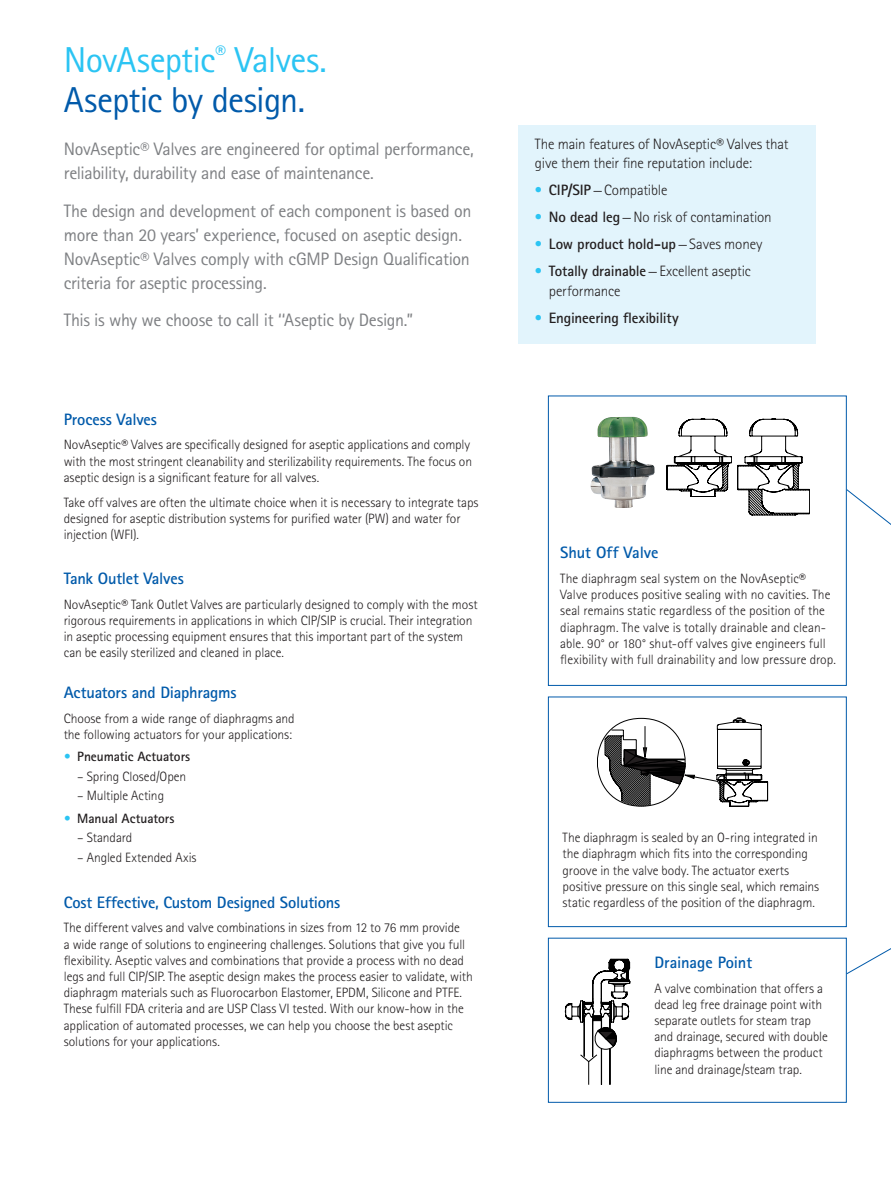
<style>
.page{position:relative;width:891px;height:1188px;background:#fff}
.page>*{position:absolute;margin:0;border:0;box-sizing:border-box;transform-origin:0 0}
.t1{font:36px "Merck Sans Serif Pro";letter-spacing:-.025em;color:#2bc4f3}
.t2{font:36px "Merck Sans Serif Pro";letter-spacing:-.025em;color:#015aaa}
.t3{font:18px/24px "Merck Sans Serif Pro";letter-spacing:-.02em;color:#7e8083}
.t4{font:700 16.5px "Merck Sans Serif Pro";letter-spacing:-.01em;color:#015aaa}
.t5{font:300 15px/19.5px "Merck Sans Serif Pro";letter-spacing:-.01em;color:#231f20}
.t6{font:700 15px "Merck Sans Serif Pro";letter-spacing:-.01em;color:#231f20}
.t7{font:300 13.5px/16.2px "Merck Sans Serif Pro";letter-spacing:-.005em;color:#231f20}
.t8{font:700 13.5px "Merck Sans Serif Pro";letter-spacing:-.005em;color:#231f20}
.s1{color:#2bc4f3}
.s2{font-weight:700}
.s3{font-weight:300;color:#2bc4f3}
.s4{font-weight:300}
</style>
<div class="page">
<div style="left:518px;top:125px;width:298px;height:218px;background:#e2f4fc"></div>
<img style="left:590px;top:417px;width:64px;height:91px">
<svg style="left:738px;top:419px;width:72px;height:96px"></svg>
<svg style="left:667px;top:419px;width:65px;height:78px"></svg>
<svg style="left:597px;top:718px;width:171px;height:89px"></svg>
<svg style="left:565px;top:959px;width:65px;height:126px"></svg>
<div style="left:548px;top:396px;width:299px;height:290px;border:1px solid #015aaa"></div>
<div style="left:548px;top:697px;width:299px;height:230px;border:1px solid #015aaa"></div>
<div style="left:548px;top:938px;width:299px;height:165px;border:1px solid #015aaa"></div>
<svg style="left:846px;top:489px;width:45px;height:92px"></svg>
<svg style="left:846px;top:852px;width:45px;height:123px"></svg>
<p class="t1" style="left:64px;top:38px;width:265px">NovAseptic<sup>®</sup> Valves.</p>
<p class="t2" style="left:64px;top:79px;width:243px">Aseptic by design.</p>
<p class="t3" style="left:64px;top:137px;width:412px">NovAseptic® Valves are engineered for optimal performance, reliability, durability and ease of maintenance.</p>
<p class="t3" style="left:64px;top:199px;width:409px">The design and development of each component is based on more than 20 years’ experience, focused on aseptic design.<br>NovAseptic® Valves comply with cGMP Design Qualification criteria for aseptic processing.</p>
<p class="t3" style="left:64px;top:308px;width:351px">This is why we choose to call it ‘‘Aseptic by Design.”</p>
<p class="t4" style="left:64px;top:409px;width:95px">Process Valves</p>
<p class="t7" style="left:64px;top:437px;width:410px">NovAseptic® Valves are specifically designed for aseptic applications and comply with the most stringent cleanability and sterilizability requirements. The focus on aseptic design is a significant feature for all valves.</p>
<p class="t7" style="left:64px;top:495px;width:416px">Take off valves are often the ultimate choice when it is necessary to integrate taps designed for aseptic distribution systems for purified water (PW) and water for injection (WFI).</p>
<p class="t4" style="left:64px;top:568px;width:122px">Tank Outlet Valves</p>
<p class="t7" style="left:64px;top:596px;width:415px">NovAseptic® Tank Outlet Valves are particularly designed to comply with the most rigorous requirements in applications in which CIP/SIP is crucial. Their integration in aseptic processing equipment ensures that this important part of the system can be easily sterilized and cleaned in place.</p>
<p class="t4" style="left:64px;top:682px;width:174px">Actuators and Diaphragms</p>
<p class="t7" style="left:64px;top:710px;width:233px">Choose from a wide range of diaphragms and</p>
<p class="t7" style="left:64px;top:726px;width:230px">the following actuators for your applications:</p>
<p class="t8" style="left:64px;top:748px;width:128px"><span class="s1">•</span> Pneumatic Actuators</p>
<p class="t7" style="left:77px;top:768px;width:111px">– Spring Closed/Open</p>
<p class="t7" style="left:77px;top:788px;width:88px">– Multiple Acting</p>
<p class="t8" style="left:64px;top:810px;width:112px"><span class="s1">•</span> Manual Actuators</p>
<p class="t7" style="left:77px;top:830px;width:57px">– Standard</p>
<p class="t7" style="left:77px;top:849px;width:121px">– Angled Extended Axis</p>
<p class="t4" style="left:64px;top:892px;width:278px">Cost Effective, Custom Designed Solutions</p>
<p class="t7" style="left:64px;top:920px;width:410px">The different valves and valve combinations in sizes from 12 to 76 mm provide<br>a wide range of solutions to engineering challenges. Solutions that give you full flexibility. Aseptic valves and combinations that provide a process with no dead legs and full CIP/SIP. The aseptic design makes the process easier to validate, with diaphragm materials such as Fluorocarbon Elastomer, EPDM, Silicone and PTFE.<br>These fulfill FDA criteria and are USP Class VI tested. With our know-how in the application of automated processes, we can help you choose the best aseptic solutions for your applications.</p>
<p class="t5" style="left:535px;top:134px;width:255px">The main features of NovAseptic® Valves that give them their fine reputation include:</p>
<p class="t5" style="left:535px;top:180px;width:134px"><span class="s1">•</span> <span class="s2">CIP/SIP</span>—Compatible</p>
<p class="t5" style="left:535px;top:207px;width:238px"><span class="s1">•</span> <span class="s2">No dead leg</span>—No risk of contamination</p>
<p class="t6" style="left:535px;top:234px;width:229px"><span class="s3">•</span> Low product hold-up<span class="s4">—Saves money</span></p>
<p class="t5" style="left:549px;top:261px;width:204px;text-indent:-14px"><span class="s1">•</span> <span class="s2">Totally drainable</span>—Excellent aseptic performance</p>
<p class="t6" style="left:535px;top:308px;width:145px"><span class="s3">•</span> Engineering flexibility</p>
<p class="t4" style="left:560px;top:542px;width:100px">Shut Off Valve</p>
<p class="t7" style="left:560px;top:570px;width:277px">The diaphragm seal system on the NovAseptic® Valve produces positive sealing with no cavities. The seal remains static regardless of the position of the diaphragm. The valve is totally drainable and clean&shy;able. 90° or 180° shut-off valves give engineers full flexibility with full drainability and low pressure drop.</p>
<p class="t7" style="left:563px;top:830px;width:258px">The diaphragm is sealed by an O-ring integrated in the diaphragm which fits into the corresponding groove in the valve body. The actuator exerts positive pressure on this single seal, which remains static regardless of the position of the diaphragm.</p>
<p class="t4" style="left:654px;top:952px;width:99px">Drainage Point</p>
<p class="t7" style="left:654px;top:980px;width:175px">A valve combination that offers a dead leg free drainage point with separate outlets for steam trap and drainage, secured with double diaphragms between the product line and drainage/steam trap.</p>
</div>
